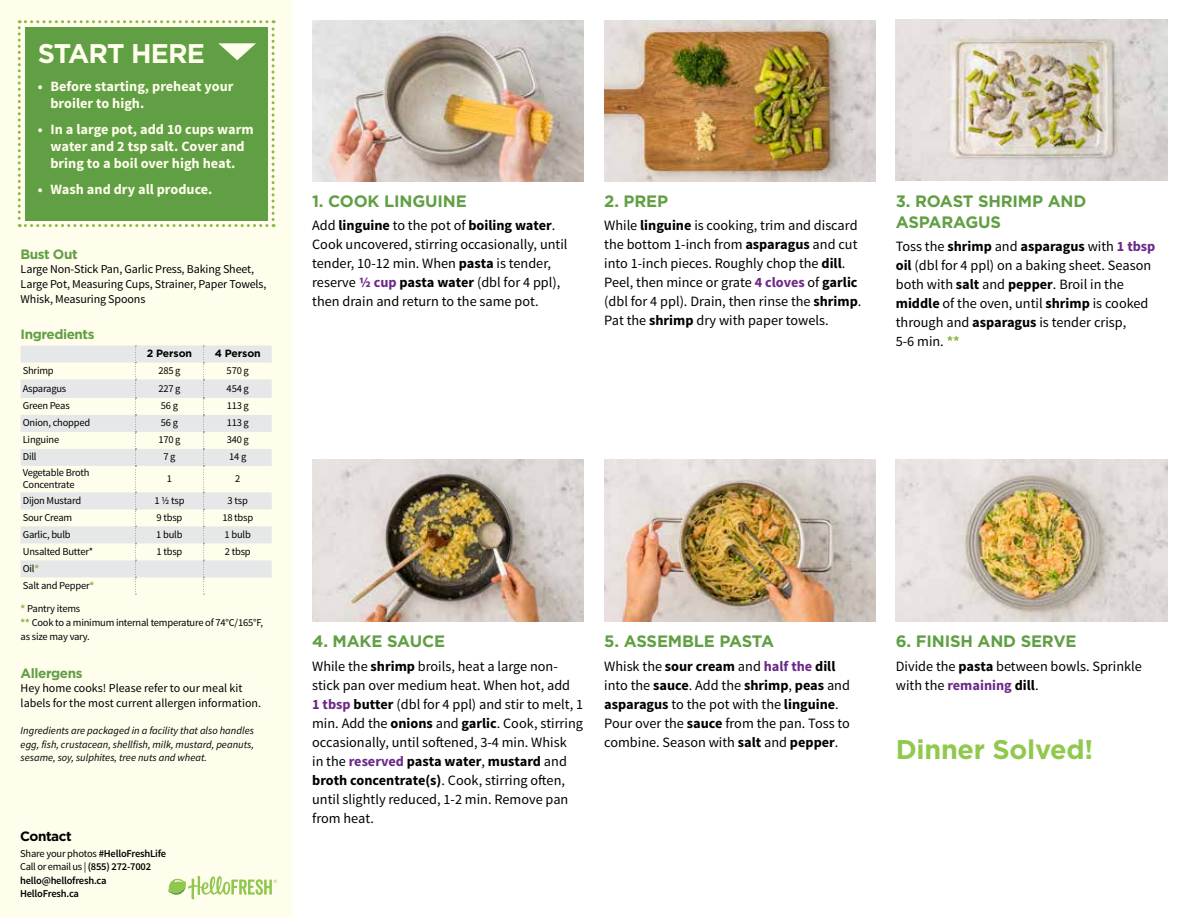
<style>
.page{position:relative;width:1188px;height:918px;background:#fff}
.page>*{position:absolute;margin:0;border:0;box-sizing:border-box;transform-origin:0 0}
.t1{font:700 27px "Gotham";letter-spacing:-.01em;color:#91c84e}
.t2{font:700 27px "Gotham";letter-spacing:-.03em;color:#fffdec}
.t3{font:700 16.5px/21.1px "Gotham";letter-spacing:-.01em;color:#609f43}
.t4{font:14.25px/19px "Source Sans Pro";color:#000}
.t5{font:700 14.25px/17.1px "Source Sans Pro";color:#fffdec}
.t6{font:700 13.5px "Gotham";letter-spacing:-.03em;color:#609f43}
.t7{font:700 13.5px "Gotham";letter-spacing:-.03em;color:#000}
.t8{font:12px/15.3px "Source Sans Pro";letter-spacing:-.01em;color:#000}
.t9{font:10.5px/13.6px "Source Sans Pro";letter-spacing:-.02em;color:#000}
.t10{font:italic 10.5px/13.5px "Source Sans Pro";color:#000;text-align:justify}
.t11{font:600 10.5px/13.5px "Source Sans Pro";letter-spacing:-.02em;color:#000}
.t12{font:700 10.5px "Gotham";letter-spacing:-.01em;color:#000}
.s1{font-weight:700;color:#8cba42}
.s2{font-weight:400}
.s3{font-weight:700}
.s4{font-weight:700;color:#6c2888}
</style>
<div class="page">
<div style="left:0;top:0;width:292px;height:918px;background:#fffdec"></div>
<svg style="left:21px;top:346px;width:251px;height:231px;fill:#e8e8e8"></svg>
<svg style="left:203px;top:346px;width:1px;height:249px"></svg>
<svg style="left:135px;top:346px;width:1px;height:249px"></svg>
<svg style="left:168px;top:876px;width:109px;height:23px"></svg>
<svg style="left:18px;top:20px;width:257px;height:207px;background:#70a854"></svg>
<img style="left:312px;top:459px;width:272px;height:162px">
<img style="left:604px;top:459px;width:272px;height:162px">
<img style="left:896px;top:459px;width:271px;height:162px">
<img style="left:896px;top:20px;width:272px;height:160px">
<img style="left:604px;top:20px;width:272px;height:161px">
<img style="left:312px;top:20px;width:272px;height:161px">
<h1 class="t2" style="left:38px;top:35px;width:169px">START HERE</h1>
<p class="t5" style="left:50px;top:78px;width:185px;text-indent:-13px">• Before starting, preheat your broiler to high.</p>
<p class="t5" style="left:38px;top:121px;width:217px;text-align:center">• In a large pot, add 10 cups warm water and 2 tsp salt. Cover and bring to a boil over high heat.</p>
<p class="t5" style="left:38px;top:181px;width:176px">• Wash and dry all produce.</p>
<p class="t6" style="left:21px;top:245px;width:59px">Bust Out</p>
<p class="t8" style="left:21px;top:261px;width:247px">Large Non-Stick Pan, Garlic Press, Baking Sheet,<br>Large Pot, Measuring Cups, Strainer, Paper Towels,<br>Whisk, Measuring Spoons</p>
<p class="t6" style="left:21px;top:325px;width:75px">Ingredients</p>
<p class="t12" style="left:147px;top:347px;width:47px">2 Person</p>
<p class="t12" style="left:215px;top:347px;width:48px">4 Person</p>
<p class="t9" style="left:23px;top:364px;width:33px">Shrimp</p>
<p class="t9" style="left:158px;top:364px;width:24px">285 g</p>
<p class="t9" style="left:227px;top:364px;width:24px">570 g</p>
<p class="t9" style="left:23px;top:382px;width:45px">Asparagus</p>
<p class="t9" style="left:158px;top:382px;width:24px">227 g</p>
<p class="t9" style="left:227px;top:382px;width:24px">454 g</p>
<p class="t9" style="left:23px;top:399px;width:48px">Green Peas</p>
<p class="t9" style="left:161px;top:399px;width:19px">56 g</p>
<p class="t9" style="left:227px;top:399px;width:24px">113 g</p>
<p class="t9" style="left:23px;top:416px;width:69px">Onion, chopped</p>
<p class="t9" style="left:161px;top:416px;width:19px">56 g</p>
<p class="t9" style="left:227px;top:416px;width:24px">113 g</p>
<p class="t9" style="left:23px;top:433px;width:38px">Linguine</p>
<p class="t9" style="left:158px;top:433px;width:24px">170 g</p>
<p class="t9" style="left:227px;top:433px;width:24px">340 g</p>
<p class="t9" style="left:23px;top:450px;width:15px">Dill</p>
<p class="t9" style="left:163px;top:450px;width:14px">7 g</p>
<p class="t9" style="left:229px;top:450px;width:19px">14 g</p>
<p class="t9" style="left:23px;top:467px;width:68px;line-height:12px">Vegetable Broth<br>Concentrate</p>
<p class="t9" style="left:167px;top:472px;width:7px">1</p>
<p class="t9" style="left:235px;top:472px;width:7px">2</p>
<p class="t9" style="left:23px;top:494px;width:60px">Dijon Mustard</p>
<p class="t9" style="left:154px;top:494px;width:32px">1 1/2 tsp</p>
<p class="t9" style="left:228px;top:494px;width:22px">3 tsp</p>
<p class="t9" style="left:23px;top:511px;width:51px">Sour Cream</p>
<p class="t9" style="left:157px;top:511px;width:27px">9 tbsp</p>
<p class="t9" style="left:222px;top:511px;width:32px">18 tbsp</p>
<p class="t9" style="left:23px;top:528px;width:49px">Garlic, bulb</p>
<p class="t9" style="left:156px;top:528px;width:28px">1 bulb</p>
<p class="t9" style="left:225px;top:528px;width:28px">1 bulb</p>
<p class="t9" style="left:23px;top:545px;width:72px">Unsalted Butter*</p>
<p class="t9" style="left:157px;top:545px;width:27px">1 tbsp</p>
<p class="t9" style="left:225px;top:545px;width:27px">2 tbsp</p>
<p class="t9" style="left:23px;top:560px;width:73px;line-height:17px">Oil<span class="s1">*<br></span>Salt and Pepper<span class="s1">*</span></p>
<p class="t9" style="left:21px;top:602px;width:244px"><span class="s1">*</span> Pantry items<br><span class="s1">**</span> Cook to a minimum internal temperature of 74°C/165°F, as size may vary.</p>
<p class="t6" style="left:21px;top:664px;width:63px">Allergens</p>
<p class="t8" style="left:21px;top:680px;width:242px">Hey home cooks! Please refer to our meal kit labels for the most current allergen information.</p>
<p class="t10" style="left:21px;top:724px;width:235px">Ingredients are packaged in a facility that also handles egg, fish, crustacean, shellfish, milk, mustard, peanuts, sesame, soy, sulphites, tree nuts and wheat.</p>
<p class="t7" style="left:20px;top:827px;width:53px">Contact</p>
<p class="t11" style="left:20px;top:847px;width:147px"><span class="s2">Share your photos</span> #HelloFreshLife<br><span class="s2">Call or email us |</span> (855) 272-7002 hello@hellofresh.ca<br>HelloFresh.ca</p>
<p class="t3" style="left:312px;top:191px;width:156px">1. COOK LINGUINE</p>
<p class="t4" style="left:312px;top:216px;width:257px">Add <span class="s3">linguine</span> to the pot of <span class="s3">boiling water</span>.<br>Cook uncovered, stirring occasionally, until tender, 10-12 min. When <span class="s3">pasta</span> is tender, reserve <span class="s4">1/2 cup</span> <span class="s3">pasta water</span> (dbl for 4 ppl), then drain and return to the same pot.</p>
<p class="t3" style="left:604px;top:191px;width:65px">2. PREP</p>
<p class="t4" style="left:604px;top:216px;width:259px">While <span class="s3">linguine</span> is cooking, trim and discard the bottom 1-inch from <span class="s3">asparagus</span> and cut into 1-inch pieces. Roughly chop the <span class="s3">dill</span>.<br>Peel, then mince or grate <span class="s4">4 cloves</span> of <span class="s3">garlic </span>(dbl for 4 ppl). Drain, then rinse the <span class="s3">shrimp</span>.<br>Pat the <span class="s3">shrimp</span> dry with paper towels.</p>
<p class="t3" style="left:896px;top:191px;width:192px">3. ROAST SHRIMP AND<br>ASPARAGUS</p>
<p class="t4" style="left:896px;top:237px;width:261px">Toss the <span class="s3">shrimp</span> and <span class="s3">asparagus</span> with <span class="s4">1 tbsp </span><span class="s3">oil</span> (dbl for 4 ppl) on a baking sheet. Season both with <span class="s3">salt</span> and <span class="s3">pepper</span>. Broil in the <span class="s3">middle</span> of the oven, until <span class="s3">shrimp</span> is cooked through and <span class="s3">asparagus</span> is tender crisp,<br>5-6 min. <span class="s1">**</span></p>
<p class="t3" style="left:312px;top:631px;width:134px">4. MAKE SAUCE</p>
<p class="t4" style="left:312px;top:657px;width:273px">While the <span class="s3">shrimp</span> broils, heat a large non&shy;stick pan over medium heat. When hot, add<br><span class="s4">1 tbsp</span> <span class="s3">butter</span> (dbl for 4 ppl) and stir to melt, 1 min. Add the <span class="s3">onions</span> and <span class="s3">garlic</span>. Cook, stirring occasionally, until softened, 3-4 min. Whisk<br>in the <span class="s4">reserved</span> <span class="s3">pasta water</span>, <span class="s3">mustard</span> and <span class="s3">broth concentrate(s)</span>. Cook, stirring often, until slightly reduced, 1-2 min. Remove pan from heat.</p>
<p class="t3" style="left:604px;top:631px;width:171px">5. ASSEMBLE PASTA</p>
<p class="t4" style="left:604px;top:657px;width:247px">Whisk the <span class="s3">sour cream</span> and <span class="s4">half the</span> <span class="s3">dill </span>into the <span class="s3">sauce</span>. Add the <span class="s3">shrimp</span>, <span class="s3">peas</span> and <span class="s3">asparagus</span> to the pot with the <span class="s3">linguine</span>.<br>Pour over the <span class="s3">sauce</span> from the pan. Toss to combine. Season with <span class="s3">salt</span> and <span class="s3">pepper</span>.</p>
<p class="t3" style="left:896px;top:631px;width:182px">6. FINISH AND SERVE</p>
<p class="t4" style="left:896px;top:657px;width:248px">Divide the <span class="s3">pasta</span> between bowls. Sprinkle with the <span class="s4">remaining</span> <span class="s3">dill</span>.</p>
<h1 class="t1" style="left:896px;top:731px;width:199px">Dinner Solved!</h1>
</div>
